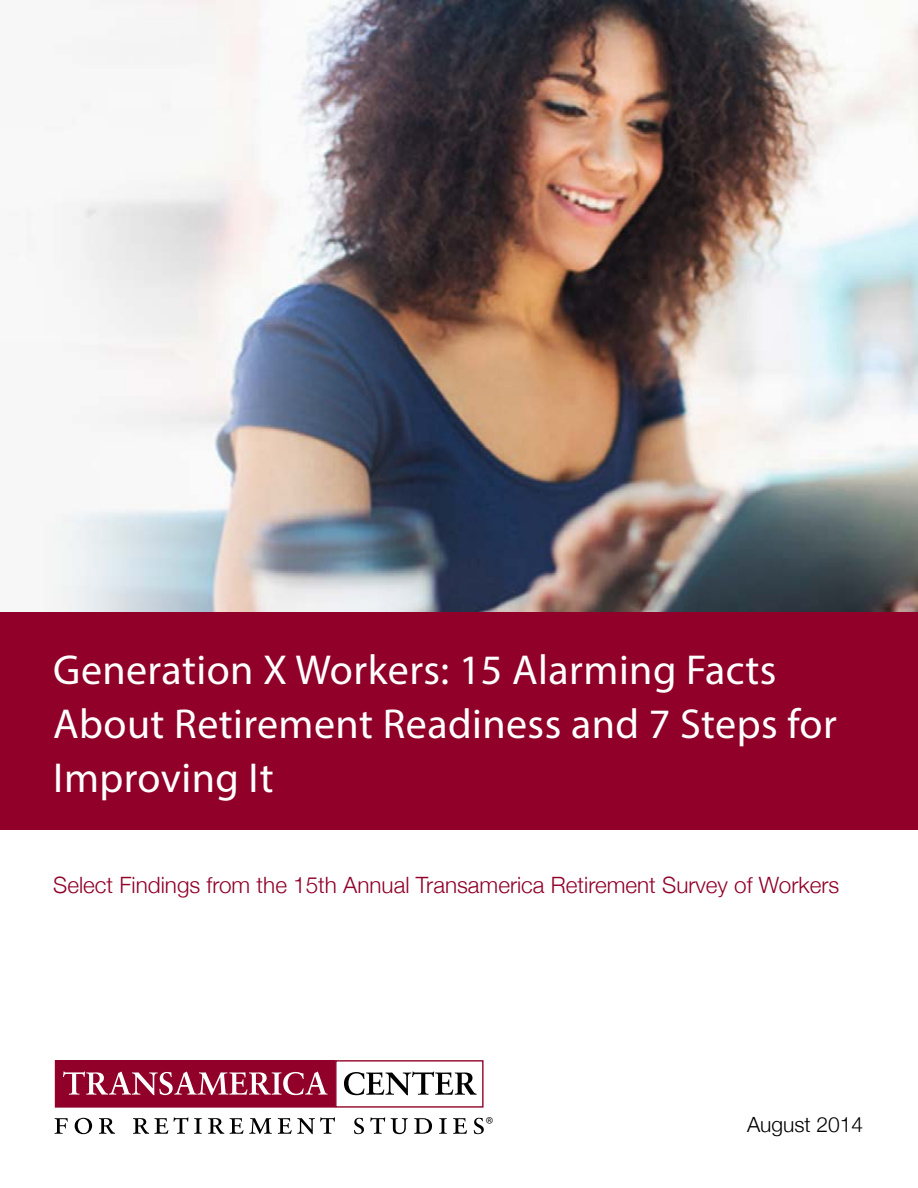
<style>
.page{position:relative;width:918px;height:1188px;background:#fff}
.page>*{position:absolute;margin:0;border:0;box-sizing:border-box;transform-origin:0 0}
.t1{font:42px/54px "Myriad Pro";letter-spacing:.01em;color:#fff}
.t2{font:300 22.5px "Helvetica Neue";color:#900028}
.t3{font:300 21px "Helvetica Neue";color:#000}
.t4{font:14.55px "Myriad";color:#000}
</style>
<div class="page">
<img style="left:27px;top:0;width:891px;height:612px">
<div style="left:335px;top:1060px;width:149px;height:48px;border:1px solid #900028"></div>
<div style="left:56px;top:1061px;width:279px;height:46px;background:#900028"></div>
<div style="left:55px;top:1060px;width:281px;height:48px;border:1px solid #900028"></div>
<svg style="left:63px;top:1071px;width:264px;height:24px"></svg>
<svg style="left:344px;top:1072px;width:133px;height:23px"></svg>
<svg style="left:55px;top:1118px;width:13px;height:16px"></svg>
<svg style="left:75px;top:1118px;width:17px;height:16px"></svg>
<svg style="left:99px;top:1118px;width:16px;height:16px"></svg>
<svg style="left:133px;top:1117px;width:55px;height:17px"></svg>
<svg style="left:194px;top:1118px;width:8px;height:16px"></svg>
<svg style="left:208px;top:1118px;width:16px;height:16px"></svg>
<svg style="left:230px;top:1118px;width:42px;height:16px"></svg>
<svg style="left:278px;top:1117px;width:57px;height:17px"></svg>
<svg style="left:354px;top:1118px;width:10px;height:16px"></svg>
<svg style="left:370px;top:1117px;width:15px;height:17px"></svg>
<svg style="left:391px;top:1118px;width:17px;height:16px"></svg>
<svg style="left:414px;top:1118px;width:18px;height:16px"></svg>
<svg style="left:439px;top:1118px;width:8px;height:16px"></svg>
<svg style="left:453px;top:1118px;width:14px;height:16px"></svg>
<svg style="left:474px;top:1118px;width:10px;height:16px"></svg>
<div style="left:0;top:612px;width:918px;height:218px;background:#900028"></div>
<p class="t1" style="left:53px;top:642px;width:785px">Generation X Workers: 15 Alarming Facts<br>About Retirement Readiness and 7 Steps for<br>Improving It</p>
<p class="t2" style="left:53px;top:867px;width:788px">Select Findings from the 15th Annual Transamerica Retirement Survey of Workers</p>
<p class="t4" style="left:486px;top:1115px;width:9px">®</p>
<p class="t3" style="left:747px;top:1107px;width:118px">August 2014</p>
</div>
